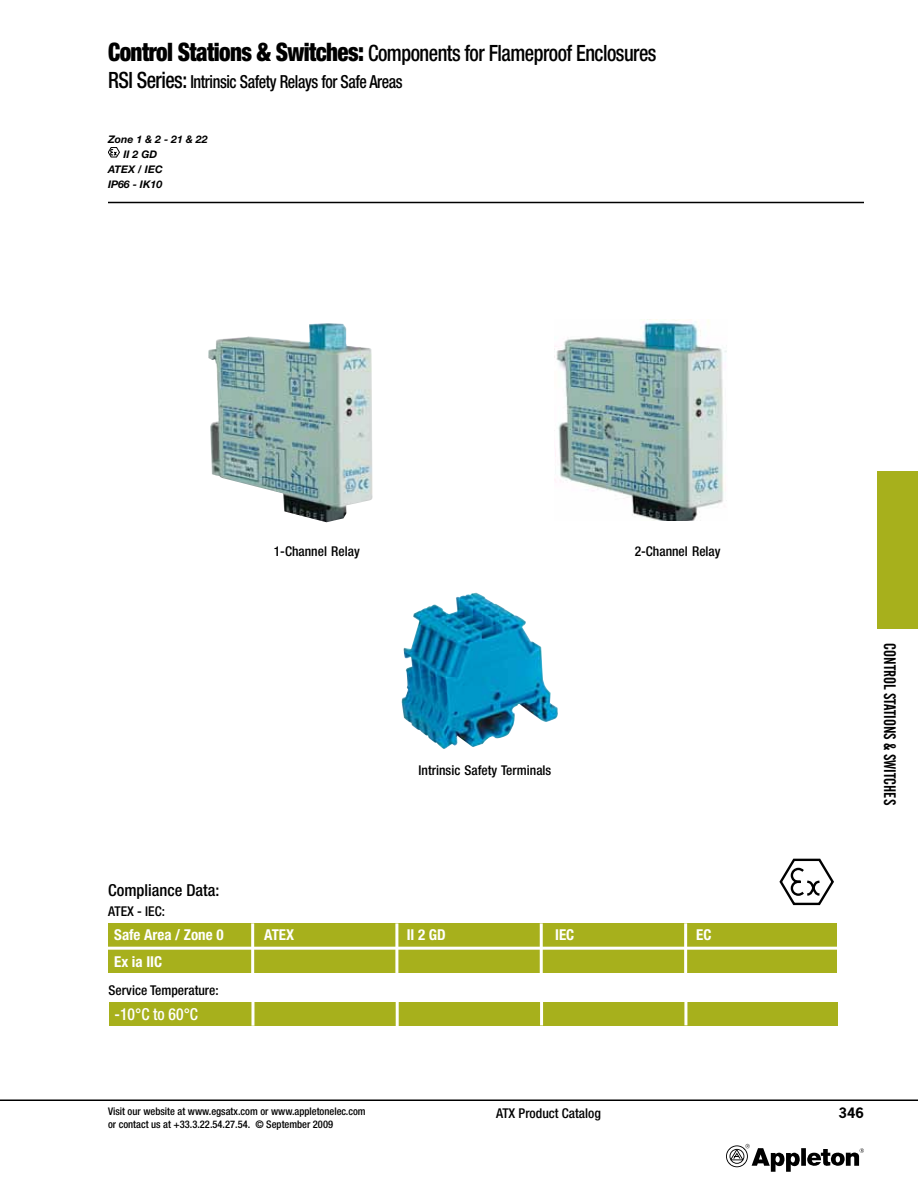
<style>
.page{position:relative;width:918px;height:1188px;background:#fff}
.page>*{position:absolute;margin:0;border:0;box-sizing:border-box;transform-origin:0 0}
.t1{font:500 condensed 22.5px "Helvetica Neue";letter-spacing:-.025em;color:#000;scale:.9 1}
.t2{font:500 condensed 18px "Helvetica Neue";letter-spacing:-.025em;color:#000;scale:.89 1}
.t3{font:16.5px "Alternate Gothic No 2 BT";letter-spacing:-.01em;color:#000}
.t4{font:500 condensed 16.5px "Helvetica Neue";color:#000}
.t5{font:500 condensed 16.5px "Helvetica Neue";color:#fff;scale:.95 1}
.t6{font:700 condensed 15px "Helvetica Neue";color:#fff}
.t7{font:500 condensed 13.5px "Helvetica Neue";color:#000}
.t8{font:700 13.5px "News Gothic Std";color:#000}
.t9{font:500 condensed 10.5px "Helvetica Neue";color:#000}
.t10{font:italic 700 10.5px "Helvetica Neue";color:#000}
.s1{font-weight:900;font-size:25.5px}
.s2{font-size:22.5px}
</style>
<div class="page">
<hr style="left:108px;top:202px;width:756px;height:1px;background:#000">
<hr style="left:0;top:1100px;width:918px;height:1px;background:#000">
<div style="left:801px;top:1148px;width:5px;height:18px;background:#000"></div>
<svg style="left:807px;top:1148px;width:57px;height:18px"></svg>
<svg style="left:726px;top:1144px;width:74px;height:28px"></svg>
<div style="left:878px;top:472px;width:40px;height:157px;background:#a7b01c"></div>
<div style="left:108px;top:924px;width:729px;height:49px;background:#a7b01c"></div>
<hr style="left:108px;top:947px;width:729px;height:3px;background:#fff">
<hr style="left:251px;top:923px;width:3px;height:51px;background:#fff">
<hr style="left:395px;top:923px;width:3px;height:50px;background:#fff">
<hr style="left:540px;top:923px;width:3px;height:50px;background:#fff">
<hr style="left:684px;top:923px;width:3px;height:50px;background:#fff">
<div style="left:109px;top:1002px;width:729px;height:23px;background:#a7b01c"></div>
<hr style="left:251px;top:1001px;width:3px;height:25px;background:#fff">
<hr style="left:396px;top:1002px;width:3px;height:24px;background:#fff">
<hr style="left:540px;top:1002px;width:3px;height:23px;background:#fff">
<hr style="left:684px;top:1002px;width:3px;height:23px;background:#fff">
<svg style="left:779px;top:859px;width:55px;height:46px"></svg>
<svg style="left:108px;top:147px;width:12px;height:10px"></svg>
<img style="left:208px;top:323px;width:165px;height:199px">
<img style="left:555px;top:320px;width:172px;height:200px">
<img style="left:401px;top:593px;width:157px;height:156px">
<h1 class="t1" style="left:108px;top:40px;width:611px"><span class="s1">Control Stations &amp; Switches:</span> Components for Flameproof Enclosures</h1>
<h2 class="t2" style="left:108px;top:71px;width:333px"><span class="s2">RSI Series:</span> Intrinsic Safety Relays for Safe Areas</h2>
<p class="t10" style="left:108px;top:133px;width:101px">Zone 1 &amp; 2 - 21 &amp; 22</p>
<p class="t10" style="left:123px;top:148px;width:35px">II 2 GD</p>
<p class="t10" style="left:108px;top:163px;width:56px">ATEX / IEC</p>
<p class="t10" style="left:108px;top:178px;width:56px">IP66 - IK10</p>
<p class="t7" style="left:274px;top:544px;width:87px">1-Channel Relay</p>
<p class="t7" style="left:635px;top:544px;width:87px">2-Channel Relay</p>
<p class="t7" style="left:419px;top:762px;width:134px">Intrinsic Safety Terminals</p>
<h3 class="t4" style="left:108px;top:881px;width:113px">Compliance Data:</h3>
<p class="t7" style="left:108px;top:903px;width:58px">ATEX - IEC:</p>
<h3 class="t6" style="left:114px;top:925px;width:111px">Safe Area / Zone 0</h3>
<h3 class="t6" style="left:264px;top:925px;width:31px">ATEX</h3>
<h3 class="t6" style="left:407px;top:925px;width:41px">II 2 GD</h3>
<h3 class="t6" style="left:555px;top:925px;width:21px">IEC</h3>
<h3 class="t6" style="left:696px;top:925px;width:17px">EC</h3>
<h3 class="t6" style="left:114px;top:952px;width:49px">Ex ia IIC</h3>
<p class="t7" style="left:109px;top:982px;width:112px">Service Temperature:</p>
<h3 class="t5" style="left:115px;top:1004px;width:89px">-10°C to 60°C</h3>
<h3 class="t3" style="left:899px;top:643px;width:162px;rotate:90deg">CONTROL STATIONS &amp; SWITCHES</h3>
<p class="t9" style="left:108px;top:1105px;width:259px">Visit our website at www.egsatx.com or www.appletonelec.com</p>
<p class="t8" style="left:839px;top:1103px;width:27px">346</p>
<p class="t9" style="left:108px;top:1118px;width:227px">or contact us at +33.3.22.54.27.54. © September 2009</p>
<p class="t7" style="left:496px;top:1105px;width:106px">ATX Product Catalog</p>
</div>
